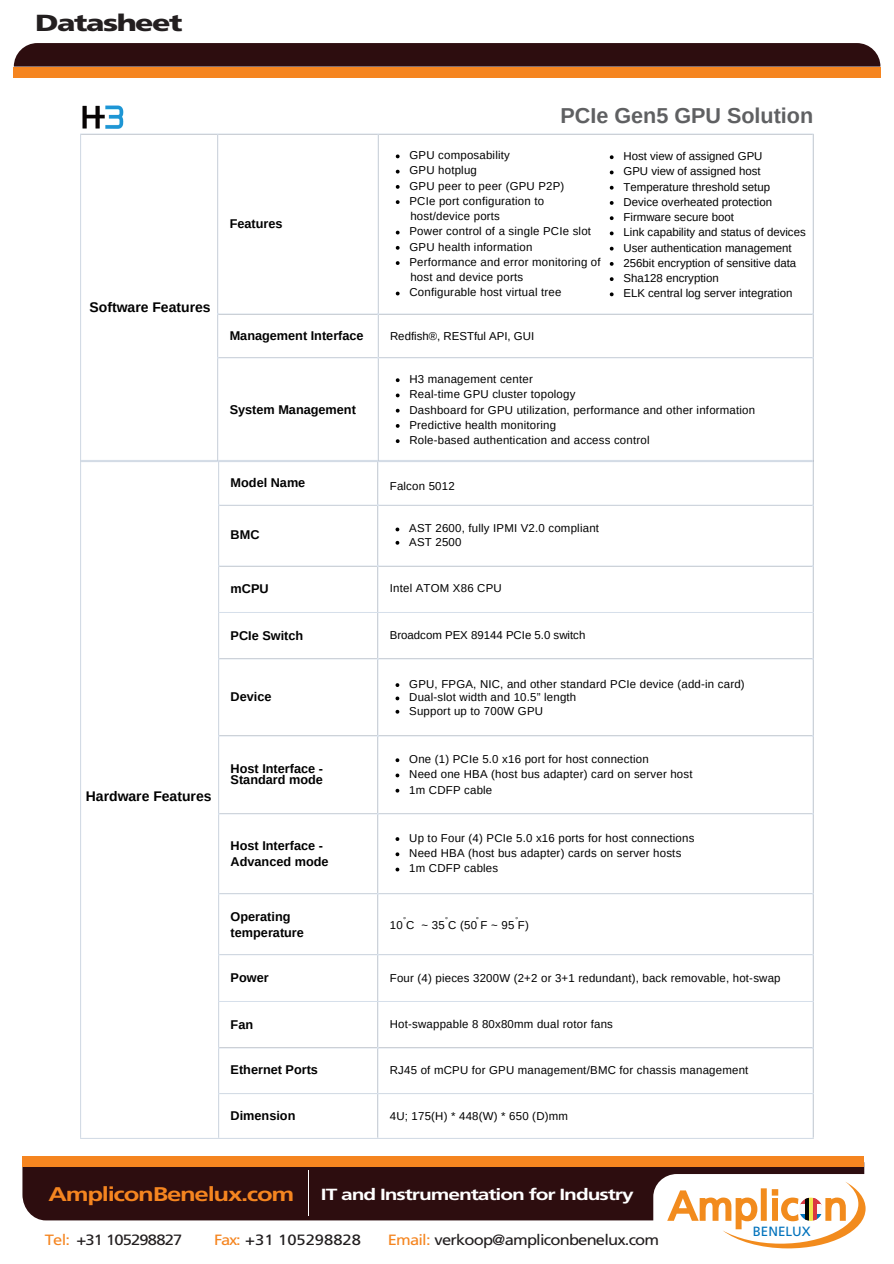
<style>
.page{position:relative;width:894px;height:1264px;background:#fff}
.page>*{position:absolute;margin:0;border:0;box-sizing:border-box;transform-origin:0 0}
.t1{font:900 23.25px "Frutiger";letter-spacing:-.05em;color:#231f20;scale:1.3 1}
.t2{font:700 21.6px "Arimo";color:#5f6062}
.t3{font:700 19.8px "Frutiger";letter-spacing:-.05em;color:#f58520;scale:1.3 1}
.t4{font:700 16.05px "Frutiger";letter-spacing:-.05em;color:#fff;scale:1.3 1}
.t5{font:14.85px "Frutiger";letter-spacing:-.05em;color:#231f20;scale:1.11 1}
.t6{font:14.85px "Frutiger";color:#201d1e;scale:1.11 1}
.t7{font:700 13.95px "Arimo";color:#000}
.t8{font:13.35px "Frutiger";color:#0072bc}
.t9{font:700 12.75px/16.2px "Arimo";color:#000}
.t10{font:700 12.75px "Arimo";color:#010101}
.t11{font:11.4px "Arimo";letter-spacing:.02em;color:#000}
.t12{font:11.4px "Arimo";color:#000}
.s1{color:#f58520}
</style>
<div class="page">
<svg style="left:395px;top:527px;width:4px;height:4px"></svg>
<svg style="left:395px;top:541px;width:4px;height:3px"></svg>
<svg style="left:395px;top:683px;width:4px;height:4px"></svg>
<svg style="left:395px;top:696px;width:4px;height:4px"></svg>
<svg style="left:395px;top:710px;width:4px;height:3px"></svg>
<svg style="left:395px;top:758px;width:4px;height:4px"></svg>
<svg style="left:395px;top:773px;width:4px;height:4px"></svg>
<svg style="left:395px;top:788px;width:4px;height:4px"></svg>
<svg style="left:395px;top:837px;width:4px;height:4px"></svg>
<svg style="left:395px;top:852px;width:4px;height:4px"></svg>
<svg style="left:395px;top:867px;width:4px;height:4px"></svg>
<hr style="left:80px;top:461px;width:1px;height:676px;background:#d7e0eb">
<hr style="left:218px;top:461px;width:1px;height:676px;background:#d7e0eb">
<hr style="left:377px;top:461px;width:1px;height:676px;background:#d7e0eb">
<hr style="left:812px;top:461px;width:1px;height:676px;background:#d7e0eb">
<hr style="left:80px;top:460px;width:733px;height:1px;background:#d7e0eb">
<hr style="left:218px;top:504px;width:595px;height:1px;background:#d7e0eb">
<hr style="left:218px;top:565px;width:595px;height:1px;background:#d7e0eb">
<hr style="left:218px;top:612px;width:595px;height:1px;background:#d7e0eb">
<hr style="left:218px;top:658px;width:595px;height:1px;background:#d7e0eb">
<hr style="left:218px;top:735px;width:595px;height:1px;background:#d7e0eb">
<hr style="left:218px;top:813px;width:595px;height:1px;background:#d7e0eb">
<hr style="left:218px;top:893px;width:595px;height:1px;background:#d7e0eb">
<hr style="left:218px;top:954px;width:595px;height:1px;background:#d7e0eb">
<hr style="left:218px;top:1001px;width:595px;height:1px;background:#d7e0eb">
<hr style="left:218px;top:1047px;width:595px;height:1px;background:#d7e0eb">
<hr style="left:218px;top:1093px;width:595px;height:1px;background:#d7e0eb">
<hr style="left:80px;top:1137px;width:733px;height:1px;background:#d7e0eb">
<svg style="left:395px;top:154px;width:4px;height:4px"></svg>
<svg style="left:395px;top:185px;width:4px;height:4px"></svg>
<svg style="left:395px;top:200px;width:4px;height:4px"></svg>
<svg style="left:395px;top:246px;width:4px;height:4px"></svg>
<svg style="left:395px;top:261px;width:4px;height:4px"></svg>
<svg style="left:395px;top:291px;width:4px;height:4px"></svg>
<svg style="left:395px;top:378px;width:4px;height:4px"></svg>
<svg style="left:395px;top:393px;width:4px;height:4px"></svg>
<svg style="left:395px;top:424px;width:4px;height:4px"></svg>
<svg style="left:395px;top:439px;width:4px;height:4px"></svg>
<hr style="left:80px;top:134px;width:1px;height:327px;background:#d7e0eb">
<hr style="left:217px;top:134px;width:1px;height:327px;background:#d7e0eb">
<hr style="left:377px;top:134px;width:1px;height:327px;background:#d7e0eb">
<hr style="left:812px;top:134px;width:1px;height:327px;background:#d7e0eb">
<hr style="left:80px;top:133px;width:733px;height:1px;background:#d7e0eb">
<hr style="left:217px;top:313px;width:596px;height:1px;background:#d7e0eb">
<hr style="left:217px;top:357px;width:596px;height:1px;background:#d7e0eb">
<hr style="left:80px;top:461px;width:733px;height:1px;background:#d7e0eb">
<img style="left:82px;top:105px;width:41px;height:24px">
<svg style="left:609px;top:155px;width:4px;height:4px"></svg>
<svg style="left:609px;top:170px;width:4px;height:4px"></svg>
<svg style="left:609px;top:186px;width:4px;height:4px"></svg>
<svg style="left:609px;top:201px;width:4px;height:4px"></svg>
<svg style="left:609px;top:216px;width:4px;height:4px"></svg>
<svg style="left:609px;top:231px;width:4px;height:4px"></svg>
<svg style="left:609px;top:262px;width:4px;height:4px"></svg>
<svg style="left:609px;top:277px;width:4px;height:4px"></svg>
<svg style="left:609px;top:292px;width:4px;height:4px"></svg>
<div style="left:13px;top:67px;width:867px;height:10px;background:#f58520"></div>
<svg style="left:14px;top:43px;width:866px;height:24px;background:#331416"></svg>
<svg style="left:22px;top:1166px;width:842px;height:54px;background:#3c1c1c"></svg>
<div style="left:22px;top:1156px;width:842px;height:10px;background:#f58520"></div>
<hr style="left:308px;top:1170px;width:1px;height:46px;background:#fff">
<svg style="left:667px;top:1181px;width:198px;height:67px"></svg>
<svg style="left:799px;top:1198px;width:23px;height:6px"></svg>
<div style="left:798px;top:1204px;width:24px;height:10px;background:#fcf8f9"></div>
<svg style="left:799px;top:1214px;width:23px;height:6px"></svg>
<hr style="left:805px;top:1197px;width:3px;height:23px;background:#040503">
<svg style="left:808px;top:1197px;width:4px;height:23px"></svg>
<svg style="left:812px;top:1197px;width:4px;height:23px"></svg>
<h1 class="t1" style="left:35px;top:8px;width:115px">Datasheet</h1>
<p class="t7" style="left:90px;top:299px;width:122px">Software Features</p>
<p class="t7" style="left:86px;top:788px;width:127px">Hardware Features</p>
<p class="t9" style="left:230px;top:215px;width:54px">Features</p>
<p class="t2" style="left:560px;top:103px;width:254px">PCIe Gen5 GPU Solution</p>
<p class="t11" style="left:409px;top:149px;width:102px">GPU composability</p>
<p class="t11" style="left:409px;top:164px;width:69px">GPU hotplug</p>
<p class="t11" style="left:409px;top:179px;width:156px">GPU peer to peer (GPU P2P)</p>
<p class="t11" style="left:409px;top:195px;width:136px">PCIe port configuration to</p>
<p class="t11" style="left:410px;top:210px;width:91px">host/device ports</p>
<p class="t11" style="left:409px;top:225px;width:183px">Power control of a single PCIe slot</p>
<p class="t11" style="left:409px;top:240px;width:124px">GPU health information</p>
<p class="t11" style="left:409px;top:255px;width:193px">Performance and error monitoring of</p>
<p class="t11" style="left:410px;top:271px;width:114px">host and device ports</p>
<p class="t11" style="left:409px;top:286px;width:153px">Configurable host virtual tree</p>
<p class="t12" style="left:623px;top:150px;width:140px">Host view of assigned GPU</p>
<p class="t12" style="left:623px;top:165px;width:139px">GPU view of assigned host</p>
<p class="t12" style="left:623px;top:180px;width:148px">Temperature threshold setup</p>
<p class="t12" style="left:623px;top:195px;width:150px">Device overheated protection</p>
<p class="t12" style="left:623px;top:211px;width:112px">Firmware secure boot</p>
<p class="t12" style="left:623px;top:226px;width:184px">Link capability and status of devices</p>
<p class="t12" style="left:623px;top:241px;width:170px">User authentication management</p>
<p class="t12" style="left:623px;top:256px;width:174px">256bit encryption of sensitive data</p>
<p class="t12" style="left:623px;top:272px;width:97px">Sha128 encryption</p>
<p class="t12" style="left:623px;top:287px;width:170px">ELK central log server integration</p>
<p class="t9" style="left:230px;top:328px;width:135px">Management Interface</p>
<p class="t12" style="left:390px;top:330px;width:146px">Redfish®, RESTful API, GUI</p>
<p class="t9" style="left:230px;top:401px;width:128px">System Management</p>
<p class="t11" style="left:409px;top:373px;width:125px">H3 management center</p>
<p class="t11" style="left:409px;top:388px;width:167px">Real-time GPU cluster topology</p>
<p class="t11" style="left:409px;top:403px;width:347px">Dashboard for GPU utilization, performance and other information</p>
<p class="t11" style="left:409px;top:418px;width:148px">Predictive health monitoring</p>
<p class="t11" style="left:409px;top:433px;width:241px">Role-based authentication and access control</p>
<p class="t9" style="left:230px;top:474px;width:76px">Model Name</p>
<h1 class="t11" style="left:389px;top:480px;width:66px">Falcon 5012</h1>
<p class="t9" style="left:230px;top:526px;width:30px">BMC</p>
<p class="t11" style="left:409px;top:522px;width:191px">AST 2600, fully IPMI V2.0 compliant</p>
<p class="t11" style="left:409px;top:535px;width:54px">AST 2500</p>
<p class="t9" style="left:230px;top:580px;width:40px">mCPU</p>
<p class="t11" style="left:389px;top:582px;width:113px">Intel ATOM X86 CPU</p>
<p class="t9" style="left:230px;top:627px;width:74px">PCIe Switch</p>
<p class="t12" style="left:389px;top:628px;width:197px">Broadcom PEX 89144 PCIe 5.0 switch</p>
<p class="t9" style="left:230px;top:688px;width:42px">Device</p>
<p class="t9" style="left:230px;top:762px;width:94px;line-height:11.4px">Host Interface -<br>Standard mode</p>
<p class="t9" style="left:230px;top:837px;width:99px">Host Interface -<br>Advanced mode</p>
<p class="t11" style="left:409px;top:677px;width:337px">GPU, FPGA, NIC, and other standard PCIe device (add-in card)</p>
<p class="t11" style="left:409px;top:691px;width:168px">Dual-slot width and 10.5” length</p>
<p class="t11" style="left:409px;top:704px;width:135px">Support up to 700W GPU</p>
<p class="t11" style="left:409px;top:752px;width:241px">One (1) PCIe 5.0 x16 port for host connection</p>
<p class="t11" style="left:409px;top:768px;width:285px">Need one HBA (host bus adapter) card on server host</p>
<p class="t11" style="left:409px;top:783px;width:85px">1m CDFP cable</p>
<p class="t11" style="left:409px;top:831px;width:286px">Up to Four (4) PCIe 5.0 x16 ports for host connections</p>
<p class="t11" style="left:409px;top:846px;width:273px">Need HBA (host bus adapter) cards on server hosts</p>
<p class="t11" style="left:409px;top:862px;width:90px">1m CDFP cables</p>
<p class="t9" style="left:230px;top:908px;width:75px">Operating temperature</p>
<p class="t11" style="left:389px;top:918px;width:140px">10 C ~ 35 C (50 F ~ 95 F)</p>
<p class="t10" style="left:230px;top:970px;width:40px">Power</p>
<p class="t11" style="left:389px;top:971px;width:392px">Four (4) pieces 3200W (2+2 or 3+1 redundant), back removable, hot-swap</p>
<p class="t10" style="left:230px;top:1017px;width:24px">Fan</p>
<p class="t11" style="left:389px;top:1017px;width:224px">Hot-swappable 8 80x80mm dual rotor fans</p>
<p class="t10" style="left:230px;top:1062px;width:89px">Ethernet Ports</p>
<p class="t11" style="left:389px;top:1063px;width:360px">RJ45 of mCPU for GPU management/BMC for chassis management</p>
<p class="t9" style="left:230px;top:1107px;width:66px">Dimension</p>
<p class="t11" style="left:389px;top:1109px;width:180px">4U; 175(H) * 448(W) * 650 (D)mm</p>
<h3 class="t3" style="left:48px;top:1182px;width:191px">AmpliconBenelux.com</h3>
<h3 class="t4" style="left:321px;top:1184px;width:242px">IT and Instrumentation for Industry</h3>
<h3 class="t5" style="left:45px;top:1230px;width:125px"><span class="s1">Tel:</span> +31 105298827</h3>
<h3 class="t6" style="left:214px;top:1230px;width:134px"><span class="s1">Fax:</span> +31 105298828</h3>
<h3 class="t5" style="left:387px;top:1230px;width:246px"><span class="s1">Email:</span> verkoop@ampliconbenelux.com</h3>
<p class="t8" style="left:752px;top:1223px;width:59px">BENELUX</p>
</div>
